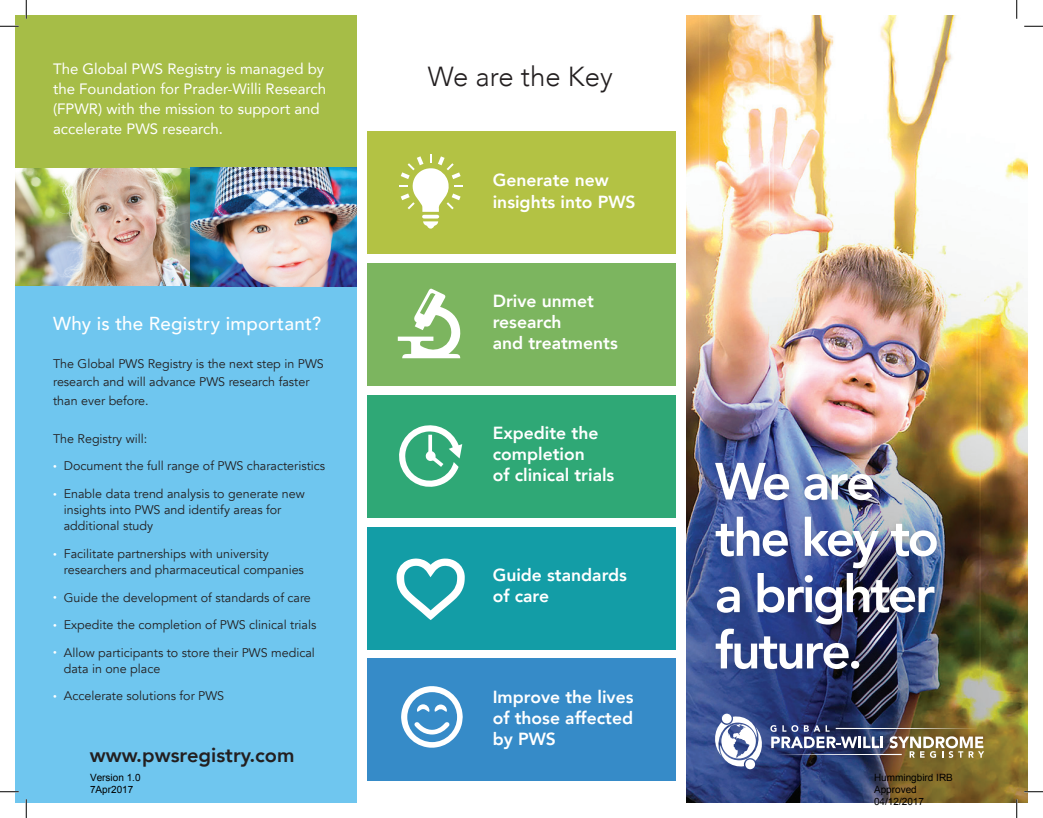
<style>
.page{position:relative;width:1043px;height:818px;background:#fff}
.page>*{position:absolute;margin:0;border:0;box-sizing:border-box;transform-origin:0 0}
.t1{font:800 51.75px/56.2px "Avenir";letter-spacing:-.045em;color:#fff}
.t2{font:300 27.5px "Avenir";color:#231f20}
.t3{font:800 20px "Avenir";color:#231f20}
.t4{font:500 18.75px "Avenir";letter-spacing:.01em;color:#fff}
.t5{font:800 17.5px/21px "Avenir";color:#fff}
.t6{font:15px/20px "Avenir";color:#fff}
.t7{font:12.5px/16.2px "Avenir";color:#231f20}
.t8{font:10px/12px "Arial";color:#000}
.s1{font-size:7.5px;color:#fff}
</style>
<div class="page">
<div style="left:367px;top:263px;width:309px;height:122px;background:#7cb55f"></div>
<img style="left:15px;top:167px;width:341px;height:119px">
<img style="left:686px;top:15px;width:342px;height:787px">
<div style="left:15px;top:286px;width:341px;height:516px;background:#6fc6ef"></div>
<div style="left:15px;top:15px;width:341px;height:152px;background:#a6bd47"></div>
<div style="left:367px;top:659px;width:309px;height:122px;background:#368bc8"></div>
<div style="left:367px;top:527px;width:309px;height:122px;background:#139da6"></div>
<div style="left:367px;top:395px;width:309px;height:122px;background:#2fa876"></div>
<div style="left:367px;top:131px;width:309px;height:122px;background:#b3c244"></div>
<div style="left:709px;top:457px;width:235px;height:219px;background:#231f20;opacity:.2"></div>
<img style="left:770px;top:725px;width:214px;height:32px">
<svg style="left:712px;top:714px;width:52px;height:54px"></svg>
<div style="left:722px;top:713px;width:9px;height:10px;background:#fff;border-radius:50%"></div>
<svg style="left:399px;top:155px;width:63px;height:74px"></svg>
<svg style="left:399px;top:425px;width:63px;height:62px"></svg>
<svg style="left:398px;top:288px;width:63px;height:70px"></svg>
<svg style="left:396px;top:558px;width:69px;height:62px"></svg>
<svg style="left:401px;top:686px;width:61px;height:61px"></svg>
<svg style="left:0;top:25px;width:19px;height:2px"></svg>
<svg style="left:1024px;top:25px;width:18px;height:2px"></svg>
<svg style="left:0;top:791px;width:19px;height:1px"></svg>
<svg style="left:1024px;top:790px;width:18px;height:2px"></svg>
<svg style="left:25px;top:0;width:2px;height:19px"></svg>
<svg style="left:25px;top:799px;width:2px;height:19px"></svg>
<svg style="left:1015px;top:0;width:2px;height:19px"></svg>
<svg style="left:1015px;top:799px;width:2px;height:19px"></svg>
<p class="t6" style="left:53px;top:58px;width:274px">The Global PWS Registry is managed by the Foundation for Prader-Willi Research (FPWR) with the mission to support and accelerate PWS research.</p>
<h3 class="t4" style="left:53px;top:307px;width:269px">Why is the Registry important?</h3>
<p class="t7" style="left:53px;top:354px;width:272px;line-height:18.8px">The Global PWS Registry is the next step in PWS research and will advance PWS research faster than ever before.</p>
<p class="t7" style="left:53px;top:430px;width:96px">The Registry will:</p>
<p class="t7" style="left:53px;top:458px;width:274px"><span class="s1">•</span> Document the full range of PWS characteristics</p>
<p class="t7" style="left:64px;top:485px;width:242px;text-indent:-11px"><span class="s1">•</span> Enable data trend analysis to generate new insights into PWS and identify areas for additional study</p>
<p class="t7" style="left:64px;top:545px;width:242px;text-indent:-11px"><span class="s1">•</span> Facilitate partnerships with university researchers and pharmaceutical companies</p>
<p class="t7" style="left:53px;top:589px;width:259px"><span class="s1">•</span> Guide the development of standards of care</p>
<p class="t7" style="left:53px;top:617px;width:265px"><span class="s1">•</span> Expedite the completion of PWS clinical trials</p>
<p class="t7" style="left:64px;top:644px;width:253px;text-indent:-11px"><span class="s1">•</span> Allow participants to store their PWS medical data in one place</p>
<p class="t7" style="left:53px;top:688px;width:173px"><span class="s1">•</span> Accelerate solutions for PWS</p>
<h3 class="t3" style="left:90px;top:739px;width:206px">www.pwsregistry.com</h3>
<h2 class="t2" style="left:427px;top:60px;width:187px">We are the Key</h2>
<h3 class="t5" style="left:492px;top:170px;width:144px">Generate new insights into PWS</h3>
<h3 class="t5" style="left:492px;top:290px;width:127px">Drive unmet research<br>and treatments</h3>
<h3 class="t5" style="left:492px;top:422px;width:123px">Expedite the completion<br>of clinical trials</h3>
<h3 class="t5" style="left:492px;top:564px;width:136px">Guide standards of care</h3>
<h3 class="t5" style="left:492px;top:686px;width:142px;text-align:justify">Improve the lives of those affected by PWS</h3>
<h1 class="t1" style="left:715px;top:453px;width:225px">We are the key to a brighter future.</h1>
<p class="t8" style="left:90px;top:771px;width:52px">Version 1.0<br>7Apr2017</p>
<p class="t8" style="left:874px;top:771px;width:80px">Hummingbird IRB<br>Approved<br>04/12/2017</p>
</div>
